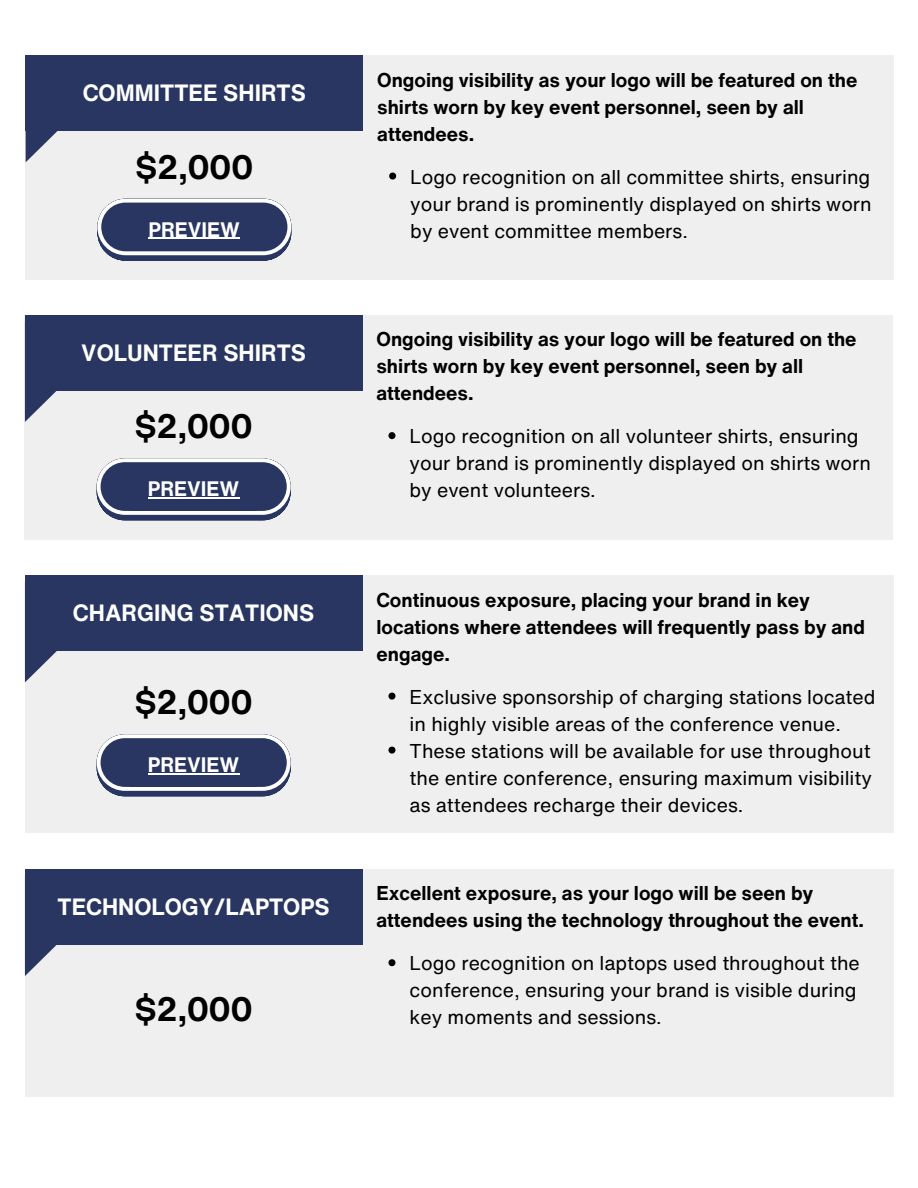
<style>
.page{position:relative;width:918px;height:1188px;background:#fff}
.page>*{position:absolute;margin:0;border:0;box-sizing:border-box;transform-origin:0 0}
.t1{font:700 33px "Helvetica Now Text";color:#000}
.t2{font:700 22.95px "Helvetica Now Text";color:#fff}
.t3{font:700 20.4px "Helvetica Now Text";color:#fff}
.t4{font:19.5px/27px "Helvetica Now Text";color:#000}
.t5{font:700 19.5px/27px "Helvetica Now Text";color:#000}
</style>
<div class="page">
<div style="left:25px;top:315px;width:868px;height:224px;background:#efefef"></div>
<svg style="left:25px;top:391px;width:32px;height:31px"></svg>
<div style="left:25px;top:315px;width:337px;height:76px;background:#293661"></div>
<svg style="left:388px;top:432px;width:7px;height:7px"></svg>
<svg style="left:97px;top:458px;width:194px;height:62px"></svg>
<div style="left:130px;top:468px;width:127px;height:43px;background:#293661"></div>
<hr style="left:148px;top:497px;width:91px;height:1px;background:#fff">
<div style="left:25px;top:575px;width:868px;height:258px;background:#efefef"></div>
<svg style="left:25px;top:651px;width:32px;height:31px"></svg>
<div style="left:25px;top:575px;width:337px;height:76px;background:#293661"></div>
<svg style="left:388px;top:693px;width:7px;height:7px"></svg>
<svg style="left:388px;top:747px;width:7px;height:7px"></svg>
<svg style="left:97px;top:734px;width:194px;height:62px"></svg>
<div style="left:130px;top:744px;width:127px;height:43px;background:#293661"></div>
<hr style="left:148px;top:773px;width:91px;height:1px;background:#fff">
<div style="left:25px;top:869px;width:868px;height:227px;background:#efefef"></div>
<svg style="left:25px;top:945px;width:32px;height:31px"></svg>
<div style="left:25px;top:869px;width:337px;height:76px;background:#293661"></div>
<svg style="left:388px;top:959px;width:7px;height:7px"></svg>
<div style="left:26px;top:55px;width:868px;height:225px;background:#efefef"></div>
<svg style="left:26px;top:131px;width:32px;height:31px"></svg>
<div style="left:26px;top:55px;width:337px;height:76px;background:#293661"></div>
<svg style="left:389px;top:173px;width:7px;height:7px"></svg>
<svg style="left:97px;top:199px;width:194px;height:62px"></svg>
<div style="left:131px;top:208px;width:127px;height:43px;background:#293661"></div>
<hr style="left:149px;top:238px;width:91px;height:1px;background:#fff">
<h3 class="t2" style="left:83px;top:76px;width:225px">COMMITTEE SHIRTS</h3>
<p class="t1" style="left:135px;top:142px;width:120px">$2,000</p>
<h4 class="t3" style="left:149px;top:214px;width:93px">PREVIEW</h4>
<p class="t2" style="left:81px;top:335px;width:226px">VOLUNTEER SHIRTS</p>
<h1 class="t1" style="left:134px;top:402px;width:120px">$2,000</h1>
<h3 class="t3" style="left:148px;top:473px;width:93px">PREVIEW</h3>
<h1 class="t2" style="left:73px;top:596px;width:243px">CHARGING STATIONS</h1>
<p class="t1" style="left:134px;top:678px;width:120px">$2,000</p>
<p class="t3" style="left:148px;top:749px;width:93px">PREVIEW</p>
<h2 class="t2" style="left:58px;top:889px;width:274px">TECHNOLOGY/LAPTOPS</h2>
<p class="t1" style="left:134px;top:985px;width:120px">$2,000</p>
<p class="t5" style="left:377px;top:66px;width:482px">Ongoing visibility as your logo will be featured on the shirts worn by key event personnel, seen by all attendees.</p>
<h1 class="t4" style="left:410px;top:163px;width:463px;text-align:justify">Logo recognition on all committee shirts, ensuring your brand is prominently displayed on shirts worn by event committee members.</h1>
<h2 class="t5" style="left:376px;top:325px;width:482px">Ongoing visibility as your logo will be featured on the shirts worn by key event personnel, seen by all attendees.</h2>
<p class="t4" style="left:410px;top:422px;width:463px">Logo recognition on all volunteer shirts, ensuring your brand is prominently displayed on shirts worn by event volunteers.</p>
<h4 class="t5" style="left:376px;top:586px;width:490px">Continuous exposure, placing your brand in key locations where attendees will frequently pass by and engage.</h4>
<p class="t4" style="left:410px;top:683px;width:467px">Exclusive sponsorship of charging stations located in highly visible areas of the conference venue.</p>
<h2 class="t4" style="left:410px;top:737px;width:464px;text-align:justify">These stations will be available for use throughout the entire conference, ensuring maximum visibility as attendees recharge their devices.</h2>
<h3 class="t5" style="left:376px;top:879px;width:489px">Excellent exposure, as your logo will be seen by attendees using the technology throughout the event.</h3>
<h4 class="t4" style="left:410px;top:949px;width:452px">Logo recognition on laptops used throughout the conference, ensuring your brand is visible during</h4>
<h4 class="t4" style="left:410px;top:1003px;width:254px">key moments and sessions.</h4>
</div>
